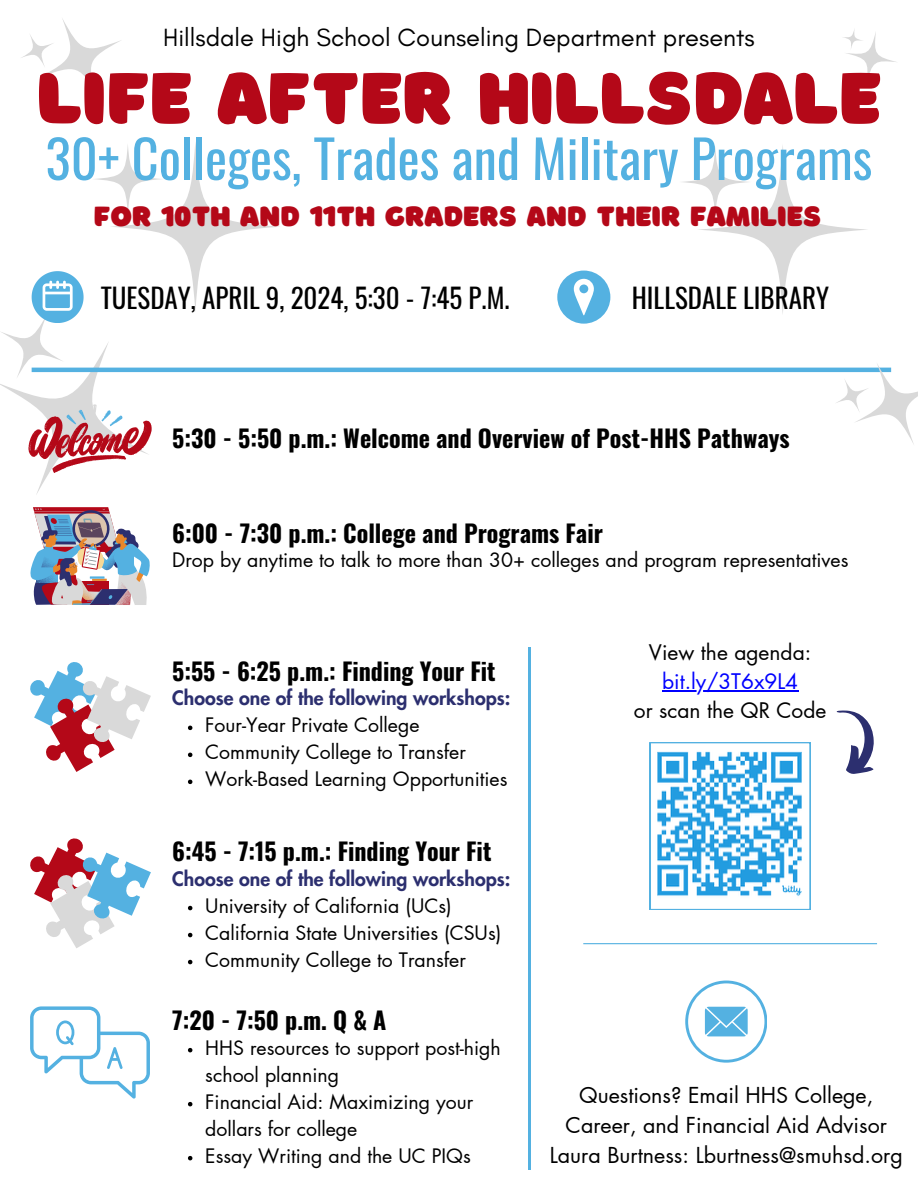
<style>
.page{position:relative;width:918px;height:1188px;background:#fff}
.page>*{position:absolute;margin:0;border:0;box-sizing:border-box;transform-origin:0 0}
.t1{font:75.6px "Borsok";color:#b40818}
.t2{font:52.5px "Oswald";color:#54b1e1}
.t3{font:29.1px "Borsok";color:#b40818}
.t4{font:27px "Oswald";color:#000}
.t5{font:25.5px "Glacial Indifference";color:#000}
.t6{font:700 24px "Oswald";color:#000}
.t7{font:21.45px/29.8px "Futura LT Pro";color:#000;text-align:center}
.t8{font:21px "Futura LT Pro";color:#000}
.t9{font:21px "Futura LT Pro";color:#00f}
.t10{font:19.5px/27px "Futura LT Pro";color:#000}
.t11{font:800 19.5px "Futura LT Pro";color:#2c2f6f}
</style>
<div class="page">
<svg style="left:30px;top:662px;width:121px;height:110px"></svg>
<svg style="left:188px;top:906px;width:4px;height:4px"></svg>
<svg style="left:188px;top:933px;width:4px;height:4px"></svg>
<svg style="left:188px;top:960px;width:4px;height:4px"></svg>
<svg style="left:30px;top:838px;width:121px;height:110px"></svg>
<svg style="left:650px;top:710px;width:224px;height:200px"></svg>
<hr style="left:529px;top:647px;width:2px;height:523px;background:#54b1e1">
<hr style="left:583px;top:943px;width:294px;height:1px;background:#54b1e1">
<svg style="left:685px;top:981px;width:82px;height:81px"></svg>
<hr style="left:32px;top:368px;width:859px;height:4px;background:#54b1e1">
<svg style="left:30px;top:1006px;width:120px;height:93px"></svg>
<svg style="left:188px;top:1048px;width:4px;height:4px"></svg>
<svg style="left:188px;top:1102px;width:4px;height:4px"></svg>
<svg style="left:188px;top:1156px;width:4px;height:4px"></svg>
<svg style="left:188px;top:726px;width:4px;height:4px"></svg>
<svg style="left:188px;top:753px;width:4px;height:4px"></svg>
<svg style="left:188px;top:780px;width:4px;height:4px"></svg>
<hr style="left:662px;top:690px;width:136px;height:1px;background:#00f">
<svg style="left:697px;top:144px;width:171px;height:171px"></svg>
<svg style="left:679px;top:146px;width:72px;height:72px"></svg>
<svg style="left:110px;top:141px;width:171px;height:171px"></svg>
<svg style="left:92px;top:143px;width:72px;height:72px"></svg>
<svg style="left:557px;top:271px;width:53px;height:52px"></svg>
<div style="left:579px;top:285px;width:9px;height:8px;background:#54b1e1;border-radius:50%"></div>
<svg style="left:41px;top:19px;width:80px;height:80px"></svg>
<svg style="left:20px;top:33px;width:35px;height:35px"></svg>
<svg style="left:854px;top:364px;width:64px;height:80px"></svg>
<svg style="left:835px;top:378px;width:34px;height:35px"></svg>
<svg style="left:0;top:271px;width:187px;height:334px"></svg>
<svg style="left:846px;top:32px;width:50px;height:50px"></svg>
<svg style="left:841px;top:28px;width:23px;height:22px"></svg>
<p class="t5" style="left:163px;top:21px;width:593px">Hillsdale High School Counseling Department presents</p>
<p class="t1" style="left:37px;top:53px;width:846px">LIFE AFTER HILLSDALE</p>
<p class="t2" style="left:46px;top:117px;width:828px">30+ Colleges, Trades and Military Programs</p>
<p class="t3" style="left:94px;top:199px;width:729px">FOR 10TH AND 11TH GRADERS AND THEIR FAMILIES</p>
<p class="t4" style="left:101px;top:277px;width:410px">TUESDAY, APRIL 9, 2024, 5:30 - 7:45 P.M.</p>
<p class="t4" style="left:632px;top:277px;width:199px">HILLSDALE LIBRARY</p>
<p class="t6" style="left:172px;top:420px;width:619px">5:30 - 5:50 p.m.: Welcome and Overview of Post-HHS Pathways</p>
<p class="t6" style="left:172px;top:514px;width:432px">6:00 - 7:30 p.m.: College and Programs Fair</p>
<p class="t10" style="left:172px;top:547px;width:678px">Drop by anytime to talk to more than 30+ colleges and program representatives</p>
<h5 class="t6" style="left:172px;top:652px;width:325px">5:55 - 6:25 p.m.: Finding Your Fit</h5>
<p class="t11" style="left:172px;top:689px;width:340px">Choose one of the following workshops:</p>
<p class="t10" style="left:205px;top:713px;width:216px">Four-Year Private College</p>
<p class="t10" style="left:205px;top:740px;width:262px">Community College to Transfer</p>
<p class="t10" style="left:205px;top:767px;width:304px">Work-Based Learning Opportunities</p>
<p class="t6" style="left:172px;top:832px;width:321px">6:45 - 7:15 p.m.: Finding Your Fit</p>
<h6 class="t11" style="left:172px;top:869px;width:340px">Choose one of the following workshops:</h6>
<p class="t10" style="left:205px;top:893px;width:248px">University of California (UCs)</p>
<h1 class="t10" style="left:205px;top:920px;width:298px">California State Universities (CSUs)</h1>
<h2 class="t10" style="left:205px;top:947px;width:262px">Community College to Transfer</h2>
<h3 class="t6" style="left:172px;top:1001px;width:216px">7:20 - 7:50 p.m. Q &amp; A</h3>
<h3 class="t10" style="left:205px;top:1035px;width:297px">HHS resources to support post-high school planning</h3>
<p class="t10" style="left:205px;top:1089px;width:269px">Financial Aid: Maximizing your dollars for college</p>
<p class="t10" style="left:205px;top:1143px;width:267px">Essay Writing and the UC PIQs</p>
<p class="t8" style="left:649px;top:643px;width:164px">View the agenda:</p>
<p class="t9" style="left:662px;top:672px;width:138px">bit.ly/3T6x9L4</p>
<p class="t8" style="left:634px;top:701px;width:194px">or scan the QR Code</p>
<p class="t7" style="left:566px;top:1081px;width:323px">Questions? Email HHS College,<br>Career, and Financial Aid Advisor</p>
<h4 class="t7" style="left:550px;top:1141px;width:355px">Laura Burtness: Lburtness@smuhsd.org</h4>
</div>
